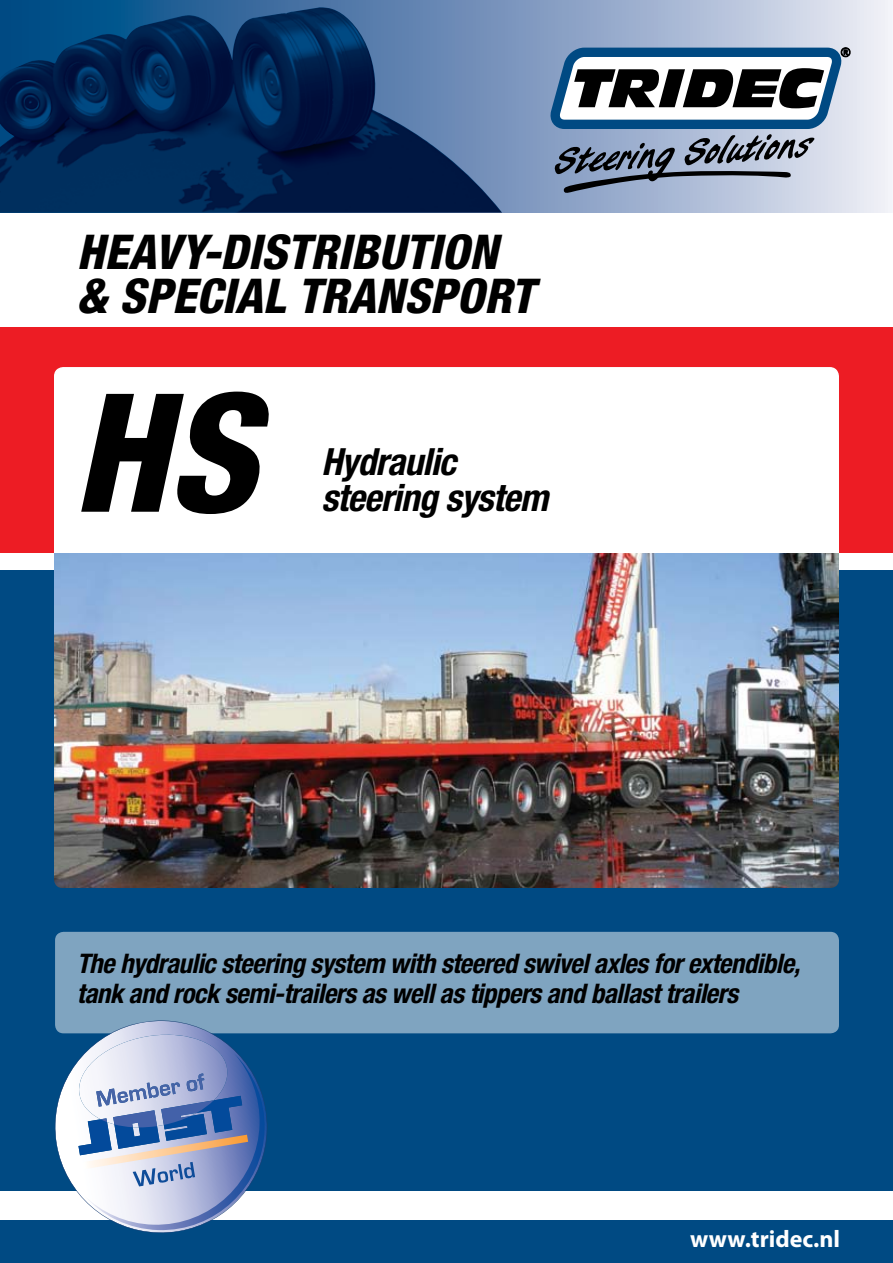
<style>
.page{position:relative;width:893px;height:1263px;background:#fff}
.page>*{position:absolute;margin:0;border:0;box-sizing:border-box;transform-origin:0 0}
.t1{font:italic 800 condensed 165px "Helvetica Neue";color:#000}
.t2{font:italic 800 condensed 48px/45px "Helvetica Neue";color:#000}
.t3{font:italic 700 condensed 37.5px/36px "Helvetica Neue";letter-spacing:-.02em;color:#000}
.t4{font:italic 700 condensed 27px/30px "Helvetica Neue";letter-spacing:-.02em;color:#000}
.t5{font:700 24px "Myriad Pro";color:#fff}
</style>
<div class="page">
<div style="left:0;top:327px;width:893px;height:226px;background:#ed1c24"></div>
<svg style="left:0;top:0;width:892px;height:213px;background:#a5b7d3"></svg>
<img style="left:0;top:8px;width:502px;height:205px">
<div style="left:0;top:570px;width:893px;height:621px;background:#004a83"></div>
<div style="left:0;top:1220px;width:893px;height:43px;background:#004a83"></div>
<div style="left:55px;top:932px;width:784px;height:101px;background:#7fa4c0;border-radius:9px"></div>
<svg style="left:548px;top:43px;width:303px;height:151px"></svg>
<img style="left:54px;top:553px;width:785px;height:335px">
<div style="left:55px;top:368px;width:783px;height:177px;background:#fff;border-radius:9px"></div>
<div style="left:54px;top:367px;width:785px;height:179px;border:2px solid #fff;border-radius:9px"></div>
<div style="left:54px;top:536px;width:785px;height:17px;background:#fff"></div>
<svg style="left:55px;top:1021px;width:212px;height:212px"></svg>
<h2 class="t2" style="left:77px;top:228px;width:458px">HEAVY-DISTRIBUTION &amp; SPECIAL TRANSPORT</h2>
<h1 class="t1" style="left:73px;top:351px;width:185px">HS</h1>
<h3 class="t3" style="left:321px;top:443px;width:228px">Hydraulic steering system</h3>
<p class="t4" style="left:77px;top:948px;width:725px">The hydraulic steering system with steered swivel axles for extendible, tank and rock semi-trailers as well as tippers and ballast trailers</p>
<p class="t5" style="left:690px;top:1223px;width:151px">www.tridec.nl</p>
<p class="t5" style="left:713px;top:1224px;width:131px">www.tridec.</p>
</div>
